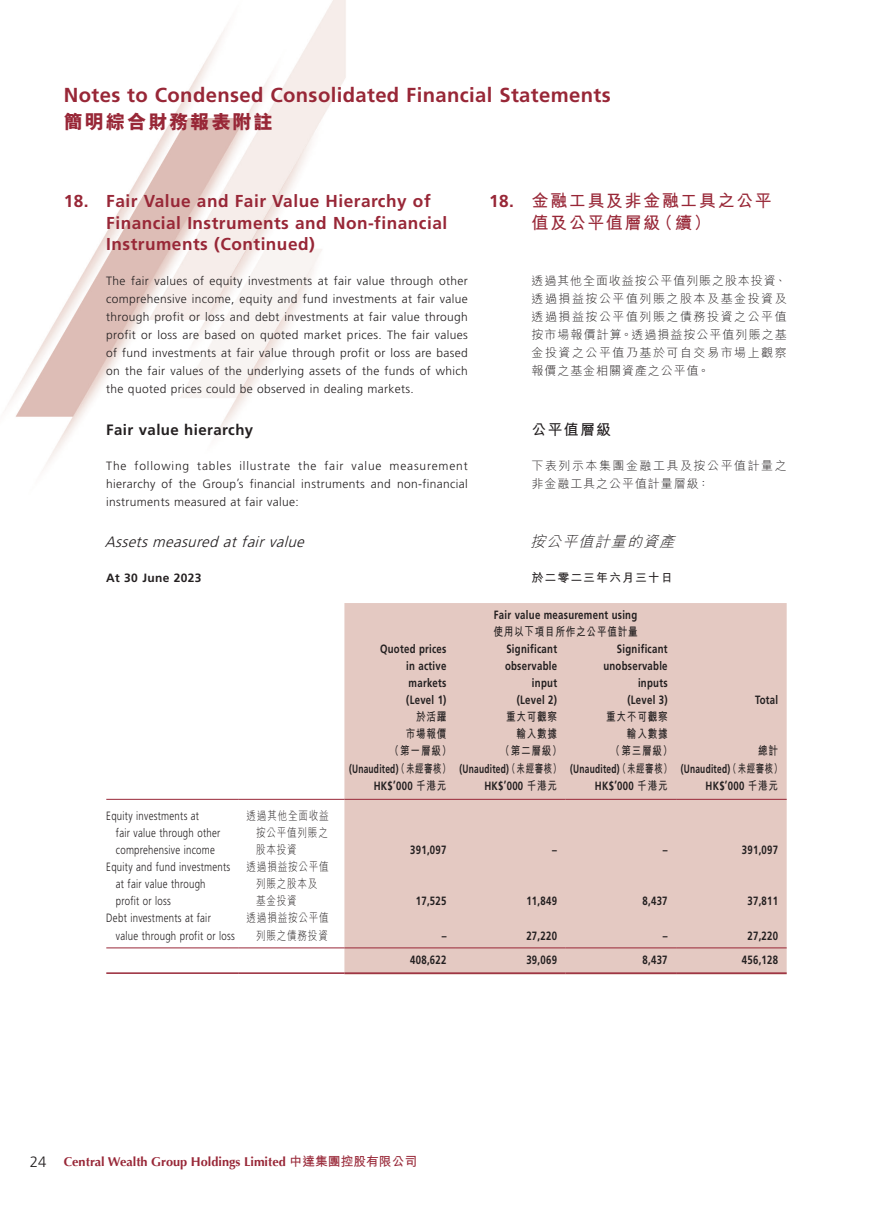
<style>
.page{position:relative;width:893px;height:1212px;background:#fff}
.page>*{position:absolute;margin:0;border:0;box-sizing:border-box;transform-origin:0 0}
.t1{font:700 20.25px "Frutiger LT Std";letter-spacing:.02em;color:#982737}
.t2{font:800 19.5px "M Hei HK";letter-spacing:.08em;color:#982737}
.t3{font:700 17.25px/21.8px "Frutiger LT Std";letter-spacing:.03em;color:#982737}
.t4{font:700 17.25px/21.8px "M Hei HK";letter-spacing:.08em;color:#982737}
.t5{font:italic 300 15px "Frutiger LT Std";color:#231f20}
.t6{font:700 15px "Frutiger LT Std";letter-spacing:.03em;color:#231f20}
.t7{font:italic 300 15px "M Hei HK";color:#231f20}
.t8{font:700 15px "M Hei HK";letter-spacing:.08em;color:#231f20}
.t9{font:700 12.75px "Optima";color:#982737}
.t10{font:300 12px/18px "Frutiger LT Std";letter-spacing:.03em;color:#231f20;text-align:justify}
.t11{font:700 12px/17.1px "Frutiger LT Std";letter-spacing:.03em;color:#231f20;text-align:right;scale:.8 1}
.t12{font:300 12px/17.1px "Frutiger LT Std";letter-spacing:.03em;color:#231f20;scale:.8 1}
.t13{font:300 12px/18px "M Hei HK";letter-spacing:.08em;color:#231f20;text-align:justify}
.t14{font:700 12px/17.1px "Frutiger LT Std";letter-spacing:.03em;color:#231f20;scale:.7 1}
.t15{font:700 12px "M Hei HK";letter-spacing:.08em;color:#231f20;scale:.8 1}
.t16{font:300 12px/17.1px "M Hei HK";letter-spacing:.08em;color:#231f20;text-align:justify;scale:.8 1}
.t17{font:300 12px/18px "M Hei HK";letter-spacing:.125em;color:#231f20}
.t18{font:700 12px "Frutiger LT Std";letter-spacing:.03em;color:#231f20}
.t19{font:700 12px "M Hei HK";letter-spacing:.08em;color:#231f20}
.s1{font-family:"Frutiger LT Std"}
.s2{font-family:"M Hei HK"}
.s3{font-family:"Frutiger LT Std";font-weight:300;font-size:15px;color:#231f20}
</style>
<div class="page">
<img style="left:5px;top:0;width:341px;height:949px">
<div style="left:344px;top:603px;width:443px;height:372px;background:#e4c9c2"></div>
<hr style="left:106px;top:799px;width:132px;height:1px;background:#982737">
<hr style="left:238px;top:799px;width:106px;height:1px;background:#982737">
<hr style="left:344px;top:799px;width:111px;height:1px;background:#982737">
<hr style="left:455px;top:799px;width:111px;height:1px;background:#982737">
<hr style="left:566px;top:799px;width:110px;height:1px;background:#982737">
<hr style="left:676px;top:799px;width:111px;height:1px;background:#982737">
<hr style="left:106px;top:947px;width:132px;height:1px;background:#982737">
<hr style="left:238px;top:947px;width:106px;height:1px;background:#982737">
<hr style="left:344px;top:947px;width:111px;height:1px;background:#982737">
<hr style="left:455px;top:947px;width:111px;height:1px;background:#982737">
<hr style="left:566px;top:947px;width:110px;height:1px;background:#982737">
<hr style="left:676px;top:947px;width:111px;height:1px;background:#982737">
<hr style="left:106px;top:972px;width:132px;height:2px;background:#982737">
<hr style="left:238px;top:972px;width:106px;height:2px;background:#982737">
<hr style="left:344px;top:972px;width:111px;height:2px;background:#982737">
<hr style="left:455px;top:972px;width:111px;height:2px;background:#982737">
<hr style="left:566px;top:972px;width:110px;height:2px;background:#982737">
<hr style="left:676px;top:972px;width:111px;height:2px;background:#982737">
<h1 class="t1" style="left:64px;top:83px;width:548px">Notes to Condensed Consolidated Financial Statements</h1>
<h2 class="t2" style="left:64px;top:112px;width:211px">簡明綜合財務報表附註</h2>
<h3 class="t3" style="left:106px;top:190px;width:342px;text-indent:-43px">18. Fair Value and Fair Value Hierarchy of<br>Financial Instruments and Non-financial<br>Instruments (Continued)</h3>
<p class="t10" style="left:106px;top:272px;width:363px">The fair values of equity investments at fair value through other comprehensive income, equity and fund investments at fair value through profit or loss and debt investments at fair value through profit or loss are based on quoted market prices. The fair values of fund investments at fair value through profit or loss are based on the fair values of the underlying assets of the funds of which the quoted prices could be observed in dealing markets.</p>
<p class="t6" style="left:106px;top:421px;width:148px">Fair value hierarchy</p>
<p class="t10" style="left:106px;top:457px;width:363px">The following tables illustrate the fair value measurement hierarchy of the Group’s financial instruments and non-financial instruments measured at fair value:</p>
<p class="t5" style="left:105px;top:533px;width:205px">Assetsmeasured atfairvalue</p>
<p class="t18" style="left:106px;top:571px;width:97px">At 30 June 2023</p>
<h3 class="t4" style="left:531px;top:188px;width:242px;text-indent:-43px"><span class="s1">18.</span> 金融工具及非金融工具之公平值及公平值層級（續）</h3>
<p class="t13" style="left:531px;top:272px;width:257px">透過其他全面收益按公平值列賬之股本投資、透過損益按公平值列賬之股本及基金投資及透過損益按公平值列賬之債務投資之公平值按市場報價計算。透過損益按公平值列賬之基金投資之公平值乃基於可自交易市場上觀察報價之基金相關資產之公平值。</p>
<p class="t8" style="left:531px;top:418px;width:81px">公平值層級</p>
<p class="t17" style="left:531px;top:456px;width:257px">下表列示本集團金融工具及按公平值計量之非金融工具之公平值計量層級：</p>
<p class="t7" style="left:530px;top:534px;width:150px">按公平值計量的資產</p>
<p class="t19" style="left:531px;top:569px;width:143px">於二零二三年六月三十日</p>
<p class="t11" style="left:494px;top:606px;width:181px">Fair value measurement using</p>
<p class="t15" style="left:493px;top:623px;width:182px">使用以下項目所作之公平值計量</p>
<p class="t11" style="left:406px;top:640px;width:52px;text-align:justify;text-indent:-26px">Quoted prices in active markets (Level 1)</p>
<p class="t11" style="left:505px;top:640px;width:67px">Significant observable input (Level 2)</p>
<p class="t11" style="left:603px;top:640px;width:82px">Significant unobservable inputs<br>(Level 3)</p>
<p class="t11" style="left:755px;top:691px;width:30px">Total</p>
<p class="t12" style="left:116px;top:807px;width:132px;text-indent:-10px">Equity investments at<br>fair value through other comprehensive income</p>
<p class="t16" style="left:256px;top:807px;width:92px;text-indent:-10px">透過其他全面收益按公平值列賬之股本投資</p>
<p class="t12" style="left:116px;top:858px;width:145px;text-indent:-10px">Equity and fund investments at fair value through profit or loss</p>
<p class="t16" style="left:256px;top:858px;width:92px;text-align:left;text-indent:-10px">透過損益按公平值列賬之股本及基金投資</p>
<p class="t12" style="left:116px;top:910px;width:150px;text-indent:-10px">Debt investments at fair value through profit or loss</p>
<p class="t16" style="left:247px;top:909px;width:104px;text-align:right">透過損益按公平值列賬之債務投資</p>
<p class="t15" style="left:416px;top:708px;width:39px">於活躍</p>
<p class="t15" style="left:406px;top:725px;width:52px">市場報價</p>
<p class="t15" style="left:389px;top:742px;width:79px">（第一層級）</p>
<p class="t15" style="left:606px;top:708px;width:78px">重大不可觀察</p>
<p class="t15" style="left:627px;top:725px;width:52px">輸入數據</p>
<p class="t15" style="left:611px;top:742px;width:79px">（第三層級）</p>
<p class="t15" style="left:758px;top:742px;width:26px">總計</p>
<p class="t14" style="left:374px;top:760px;width:585px;text-indent:-25px">(Unaudited)<span class="s2">（未經審核）</span> (Unaudited)<span class="s2">（未經審核）</span> (Unaudited)<span class="s2">（未經審核）</span> (Unaudited)<span class="s2">（未經審核）<br></span>HK$’000 <span class="s2">千港元</span></p>
<p class="t15" style="left:506px;top:708px;width:65px">重大可觀察</p>
<p class="t15" style="left:516px;top:725px;width:52px">輸入數據</p>
<p class="t15" style="left:500px;top:742px;width:79px">（第二層級）</p>
<p class="t11" style="left:484px;top:777px;width:92px">HK$’000 <span class="s2">千港元</span></p>
<p class="t11" style="left:595px;top:777px;width:92px">HK$’000 <span class="s2">千港元</span></p>
<p class="t11" style="left:705px;top:777px;width:92px">HK$’000 <span class="s2">千港元</span></p>
<p class="t11" style="left:410px;top:841px;width:47px">391,097</p>
<p class="t11" style="left:552px;top:841px;width:8px">–</p>
<p class="t11" style="left:663px;top:841px;width:8px">–</p>
<p class="t11" style="left:742px;top:841px;width:47px">391,097</p>
<p class="t11" style="left:416px;top:893px;width:40px">17,525</p>
<p class="t11" style="left:526px;top:893px;width:40px">11,849</p>
<p class="t11" style="left:642px;top:893px;width:33px">8,437</p>
<p class="t11" style="left:747px;top:893px;width:40px">37,811</p>
<p class="t11" style="left:442px;top:927px;width:8px">–</p>
<p class="t11" style="left:526px;top:927px;width:40px">27,220</p>
<p class="t11" style="left:663px;top:927px;width:8px">–</p>
<p class="t11" style="left:747px;top:927px;width:40px">27,220</p>
<p class="t11" style="left:410px;top:951px;width:47px">408,622</p>
<p class="t11" style="left:526px;top:951px;width:40px">39,069</p>
<p class="t11" style="left:642px;top:951px;width:33px">8,437</p>
<p class="t11" style="left:742px;top:951px;width:47px">456,128</p>
<p class="t9" style="left:30px;top:1154px;width:389px"><span class="s3">24</span> Central Wealth Group Holdings Limited <span class="s2">中達集團控股有限公司</span></p>
</div>
